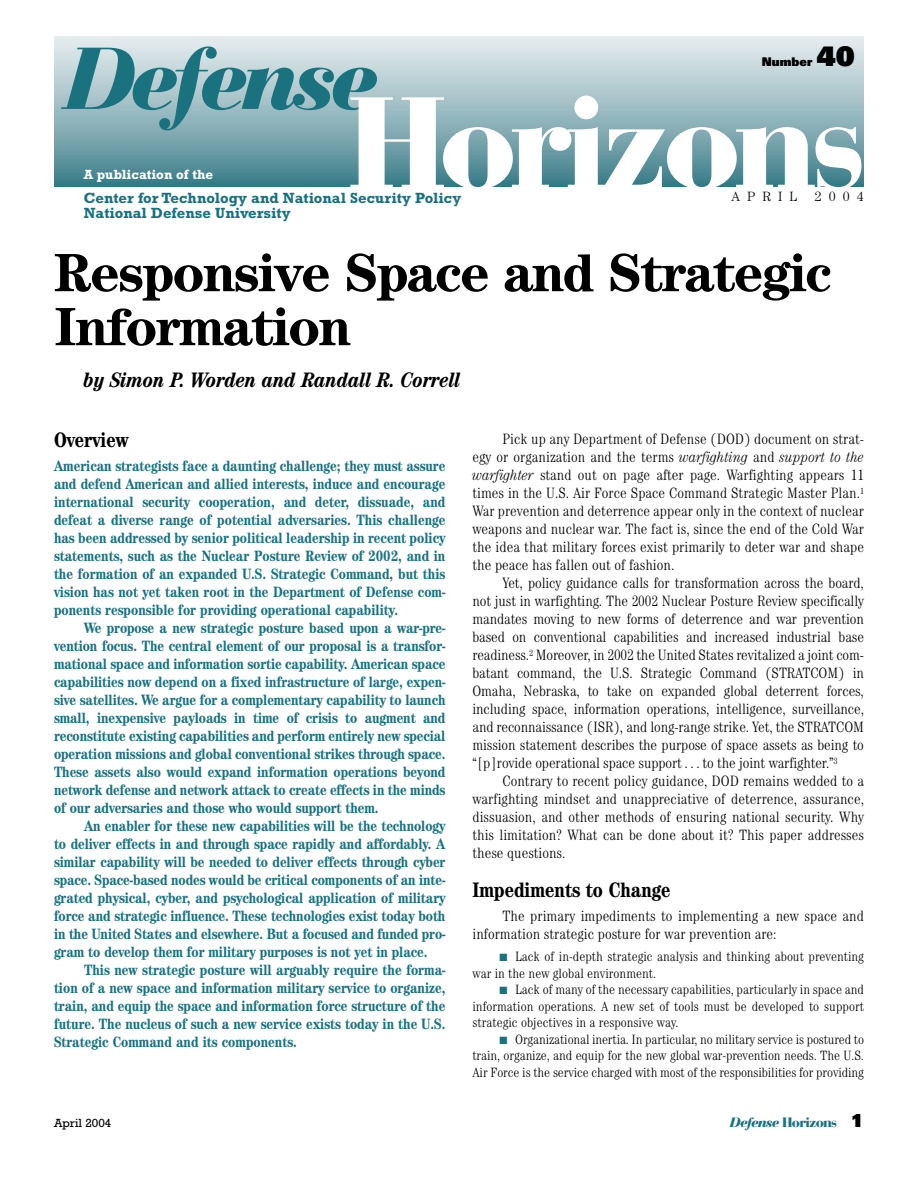
<style>
.page{position:relative;width:918px;height:1188px;background:#fff}
.page>*{position:absolute;margin:0;border:0;box-sizing:border-box;transform-origin:0 0}
.t1{font:900 127.5px "Bauer Bodoni";letter-spacing:-.06em;color:#fff}
.t2{font:italic 900 87px "Bauer Bodoni";letter-spacing:-.075em;color:#1a727f}
.t3{font:700 54px/54px "Century";letter-spacing:-.035em;color:#000}
.t4{font:900 27px "Univers";color:#000}
.t5{font:italic 700 condensed 21px "Century";color:#000}
.t6{font:700 condensed 21px "Century";color:#000}
.t7{font:700 condensed 15px/18px "Century";letter-spacing:-.005em;color:#1a727f;text-align:justify}
.t8{font:300 condensed 15px/18px "Century";color:#000;text-align:justify}
.t9{font:700 15px/15px "Rockwell";color:#1a727f}
.t10{font:300 condensed 13.5px/16.5px "Century";color:#000;text-align:justify}
.t11{font:700 13.5px "Rockwell";color:#fff}
.t12{font:900 13.5px "Bauer Bodoni";letter-spacing:-.06em;color:#1a727f}
.t13{font:300 13.5px "Century";letter-spacing:.52em;color:#000}
.t14{font:12px "Rockwell";color:#000}
.t15{font:900 12px "Univers";color:#000}
.s1{font-style:italic}
.s2{color:#1a727f}
.s3{font-family:"Univers";font-size:18px;color:#000}
</style>
<div class="page">
<svg style="left:54px;top:36px;width:810px;height:151px;background:#95b8be"></svg>
<p class="t15" style="left:762px;top:57px;width:52px">Number</p>
<h3 class="t4" style="left:817px;top:47px;width:40px">40</h3>
<h1 class="t1" style="left:348px;top:93px;width:521px">Horizons</h1>
<h2 class="t2" style="left:63px;top:45px;width:316px">Defense</h2>
<p class="t11" style="left:84px;top:169px;width:131px">A publication of the</p>
<p class="t9" style="left:84px;top:192px;width:379px">Center for Technology and National Security Policy<br>National Defense University</p>
<p class="t13" style="left:731px;top:192px;width:68px">APRIL</p>
<p class="t13" style="left:815px;top:192px;width:51px">2004</p>
<h3 class="t3" style="left:54px;top:250px;width:780px">Responsive Space and Strategic<br>Information</h3>
<h3 class="t5" style="left:84px;top:373px;width:378px">by Simon P. Worden and Randall R. Correll</h3>
<h3 class="t6" style="left:54px;top:433px;width:76px">Overview</h3>
<p class="t7" style="left:54px;top:458px;width:393px">American strategists face a daunting challenge; they must assure and defend American and allied interests, induce and encourage international security cooperation, and deter, dissuade, and defeat a diverse range of potential adversaries. This challenge has been addressed by senior political leadership in recent policy statements, such as the Nuclear Posture Review of 2002, and in the formation of an expanded U.S. Strategic Command, but this vision has not yet taken root in the Department of Defense com&shy;ponents responsible for providing operational capability.</p>
<p class="t7" style="left:54px;top:620px;width:393px;text-indent:30px">We propose a new strategic posture based upon a war-pre&shy;vention focus. The central element of our proposal is a transfor&shy;mational space and information sortie capability. American space capabilities now depend on a fixed infrastructure of large, expen&shy;sive satellites. We argue for a complementary capability to launch small, inexpensive payloads in time of crisis to augment and reconstitute existing capabilities and perform entirely new special operation missions and global conventional strikes through space.<br>These assets also would expand information operations beyond network defense and network attack to create effects in the minds of our adversaries and those who would support them.</p>
<p class="t7" style="left:54px;top:818px;width:393px;text-indent:30px">An enabler for these new capabilities will be the technology to deliver effects in and through space rapidly and affordably. A similar capability will be needed to deliver effects through cyber space. Space-based nodes would be critical components of an inte&shy;grated physical, cyber, and psychological application of military force and strategic influence. These technologies exist today both in the United States and elsewhere. But a focused and funded pro&shy;gram to develop them for military purposes is not yet in place.</p>
<p class="t7" style="left:54px;top:962px;width:393px;text-indent:30px">This new strategic posture will arguably require the forma&shy;tion of a new space and information military service to organize, train, and equip the space and information force structure of the future. The nucleus of such a new service exists today in the U.S.<br>Strategic Command and its components.</p>
<p class="t8" style="left:472px;top:431px;width:393px;text-indent:30px">Pick up any Department of Defense (DOD) document on strat&shy;egy or organization and the terms <span class="s1">warfighting</span> and <span class="s1">support to the warfighter</span> stand out on page after page. Warfighting appears 11 times in the U.S. Air Force Space Command Strategic Master Plan.<sup>1<br></sup>War prevention and deterrence appear only in the context of nuclear weapons and nuclear war. The fact is, since the end of the Cold War the idea that military forces exist primarily to deter war and shape the peace has fallen out of fashion.</p>
<p class="t8" style="left:472px;top:575px;width:393px;text-indent:30px">Yet, policy guidance calls for transformation across the board, not just in warfighting. The 2002 Nuclear Posture Review specifically mandates moving to new forms of deterrence and war prevention based on conventional capabilities and increased industrial base readiness.<sup>2</sup> Moreover, in 2002 the United States revitalized a joint com&shy;batant command, the U.S. Strategic Command (STRATCOM) in Omaha, Nebraska, to take on expanded global deterrent forces, including space, information operations, intelligence, surveillance, and reconnaissance (ISR), and long-range strike. Yet, the STRATCOM mission statement describes the purpose of space assets as being to “[p]rovide operational space support . . . to the joint warfighter.”<sup>3</sup></p>
<p class="t8" style="left:472px;top:773px;width:393px;text-indent:30px">Contrary to recent policy guidance, DOD remains wedded to a warfighting mindset and unappreciative of deterrence, assurance, dissuasion, and other methods of ensuring national security. Why this limitation? What can be done about it? This paper addresses these questions.</p>
<h3 class="t6" style="left:472px;top:882px;width:200px">Impediments to Change</h3>
<p class="t8" style="left:472px;top:908px;width:393px;text-indent:30px">The primary impediments to implementing a new space and information strategic posture for war prevention are:</p>
<p class="t10" style="left:473px;top:950px;width:393px;text-indent:27px"><span class="s2">■</span> Lack of in-depth strategic analysis and thinking about preventing war in the new global environment.</p>
<p class="t10" style="left:473px;top:983px;width:393px;text-indent:27px"><span class="s2">■</span> Lack of many of the necessary capabilities, particularly in space and information operations. A new set of tools must be developed to support strategic objectives in a responsive way.</p>
<p class="t10" style="left:473px;top:1032px;width:393px;text-indent:27px"><span class="s2">■</span> Organizational inertia. In particular, no military service is postured to train, organize, and equip for the new global war-prevention needs. The U.S.<br>Air Force is the service charged with most of the responsibilities for providing</p>
<p class="t14" style="left:54px;top:1119px;width:59px">April 2004</p>
<p class="t12" style="left:730px;top:1118px;width:136px"><span class="s1">Defense</span> Horizons <span class="s3">1</span></p>
</div>
